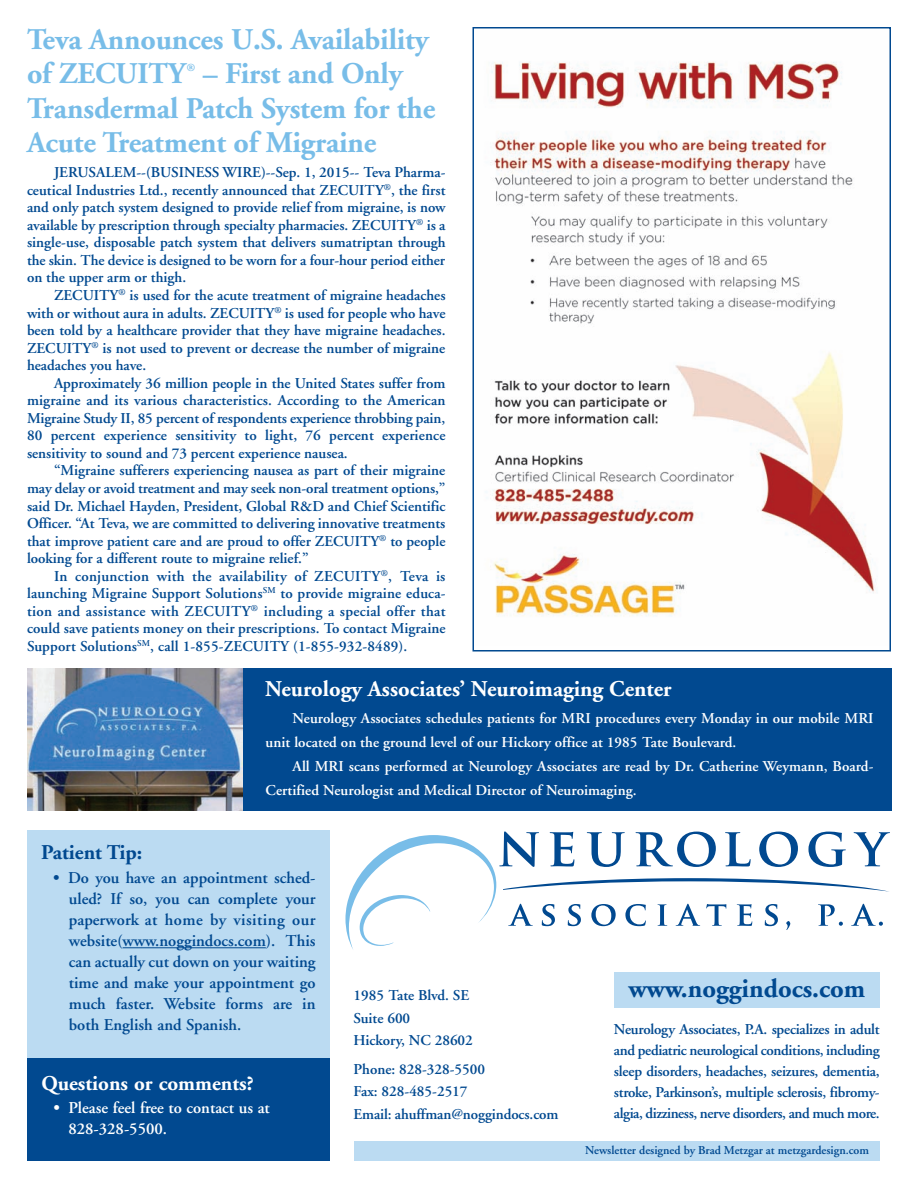
<style>
.page{position:relative;width:918px;height:1188px;background:#fff}
.page>*{position:absolute;margin:0;border:0;box-sizing:border-box;transform-origin:0 0}
.t1{font:700 30px/34.5px "Adobe Garamond";letter-spacing:-.005em;color:#78bde8}
.t2{font:700 26.55px "Adobe Garamond";color:#014990}
.t3{font:700 22.5px "Adobe Garamond";color:#fff}
.t4{font:700 21px "Adobe Garamond";color:#fff}
.t5{font:700 21px "Adobe Garamond";color:#014990}
.t6{font:600 16.5px/21px "Adobe Garamond";color:#014990;text-align:justify}
.t7{font:600 16.5px/21px "Adobe Garamond";color:#fff}
.t8{font:600 15px/17.5px "Adobe Garamond";color:#014990;text-align:justify}
.t9{font:600 15px/24px "Adobe Garamond";letter-spacing:.005em;color:#fff}
.t10{font:600 12px "Adobe Garamond";color:#014990}
.t11{font:700 10.8px "Adobe Garamond";color:#78bde8}
</style>
<div class="page">
<div style="left:27px;top:1053px;width:303px;height:108px;background:#014990"></div>
<div style="left:354px;top:1141px;width:526px;height:20px;background:#bbdbf2"></div>
<div style="left:614px;top:972px;width:266px;height:35px;background:#bbdbf2"></div>
<svg style="left:345px;top:831px;width:545px;height:118px"></svg>
<div style="left:27px;top:830px;width:303px;height:228px;background:#bbdbf2"></div>
<hr style="left:123px;top:947px;width:143px;height:1px;background:#014990">
<div style="left:27px;top:668px;width:864px;height:143px;background:#014990"></div>
<img style="left:27px;top:668px;width:216px;height:143px">
<img style="left:490px;top:61px;width:386px;height:556px">
<div style="left:472px;top:27px;width:419px;height:625px;border:2px solid #014990"></div>
<h1 class="t1" style="left:27px;top:24px;width:403px">Teva Announces U.S. Availability of ZECUITY</h1>
<h1 class="t1" style="left:27px;top:59px;width:410px;text-indent:176px">– First and Only<br>Transdermal Patch Sys tem for the<br>Acute Treatment of Migraine</h1>
<p class="t8" style="left:27px;top:165px;width:420px;text-indent:27px">JERUSALEM--(BUSINESS WIRE)--Sep. 1, 2015-- Teva Pharma&shy;ceutical Industries Ltd., recently announced that ZECUITY<sup>®</sup>, the first and only patch system designed to provide relief from migraine, is now available by prescription through specialty pharmacies. ZECUITY<sup>®</sup> is a single-use, disposable patch system that delivers sumatriptan through the skin. The device is designed to be worn for a four-hour period either on the upper arm or thigh.</p>
<p class="t8" style="left:27px;top:288px;width:420px;text-indent:27px">ZECUITY<sup>®</sup> is used for the acute treatment of migraine headaches with or without aura in adults. ZECUITY<sup>®</sup> is used for people who have been told by a healthcare provider that they have migraine headaches.<br>ZECUITY<sup>®</sup> is not used to prevent or decrease the number of migraine headaches you have.</p>
<p class="t8" style="left:27px;top:376px;width:420px;text-indent:27px">Approximately 36 million people in the United States suffer from migraine and its various characteristics. According to the American Migraine Study II, 85 percent of respondents experience throbbing pain, 80 percent experience sensitivity to light, 76 percent experience sensitivity to sound and 73 percent experience nausea.</p>
<p class="t8" style="left:27px;top:463px;width:420px;text-indent:27px">“Migraine sufferers experiencing nausea as part of their migraine may delay or avoid treatment and may seek non-oral treatment options,” said Dr. Michael Hayden, President, Global R&amp;D and Chief Scientific Officer. “At Teva, we are committed to delivering innovative treatments that improve patient care and are proud to offer ZECUITY<sup>®</sup> to people looking for a different route to migraine relief.”</p>
<p class="t8" style="left:27px;top:569px;width:420px;text-indent:27px">In conjunction with the availability of ZECUITY<sup>®</sup>, Teva is launching Migraine Support Solutions<sup>SM</sup> to provide migraine educa&shy;tion and assistance with ZECUITY<sup>®</sup> including a special offer that could save patients money on their prescriptions. To contact Migraine Support Solutions<sup>SM</sup>, call 1-855-ZECUITY (1-855-932-8489).</p>
<p class="t11" style="left:187px;top:63px;width:10px">®</p>
<h3 class="t3" style="left:265px;top:680px;width:408px">Neurology Associates’ Neuroimaging Center</h3>
<p class="t9" style="left:266px;top:708px;width:610px;text-indent:27px">Neurology Associates schedules patients for MRI procedures every Monday in our mobile MRI unit located on the ground level of our Hickory office at 1985 Tate Boulevard.</p>
<p class="t9" style="left:266px;top:756px;width:609px;text-indent:27px">All MRI scans performed at Neurology Associates are read by Dr. Catherine Weymann, Board-<br>Certified Neurologist and Medical Director of Neuroimaging.</p>
<h3 class="t5" style="left:41px;top:844px;width:103px">Patient Tip:</h3>
<p class="t6" style="left:69px;top:869px;width:248px;text-indent:-16px">• Do you have an appointment sched&shy;uled? If so, you can complete your paperwork at home by visiting our website(www.noggindocs.com). This can actually cut down on your waiting time and make your appointment go much faster. Website forms are in both English and Spanish.</p>
<h3 class="t4" style="left:41px;top:1075px;width:214px">Questions or comments?</h3>
<p class="t7" style="left:68px;top:1098px;width:203px;text-indent:-15px">• Please feel free to contact us at<br>828-328-5500.</p>
<p class="t8" style="left:354px;top:985px;width:121px;line-height:22.5px;text-align:left">1985 Tate Blvd. SE<br>Suite 600<br>Hickory, NC 28602</p>
<p class="t8" style="left:354px;top:1059px;width:206px;line-height:22.5px;text-align:left">Phone: 828-328-5500<br>Fax: 828-485-2517<br>Email: ahuffman@noggindocs.com</p>
<h2 class="t2" style="left:629px;top:978px;width:238px">www.noggindocs.com</h2>
<p class="t8" style="left:614px;top:1020px;width:267px;line-height:21px">Neurology Associates, P.A. specializes in adult and pediatric neurological conditions, including sleep disorders, headaches, seizures, dementia, stroke, Parkinson’s, multiple sclerosis, fibromy&shy;algia, dizziness, nerve disorders, and much more.</p>
<p class="t10" style="left:585px;top:1145px;width:285px">Newsletter designed by Brad Metzgar at metzgardesign.com</p>
</div>
